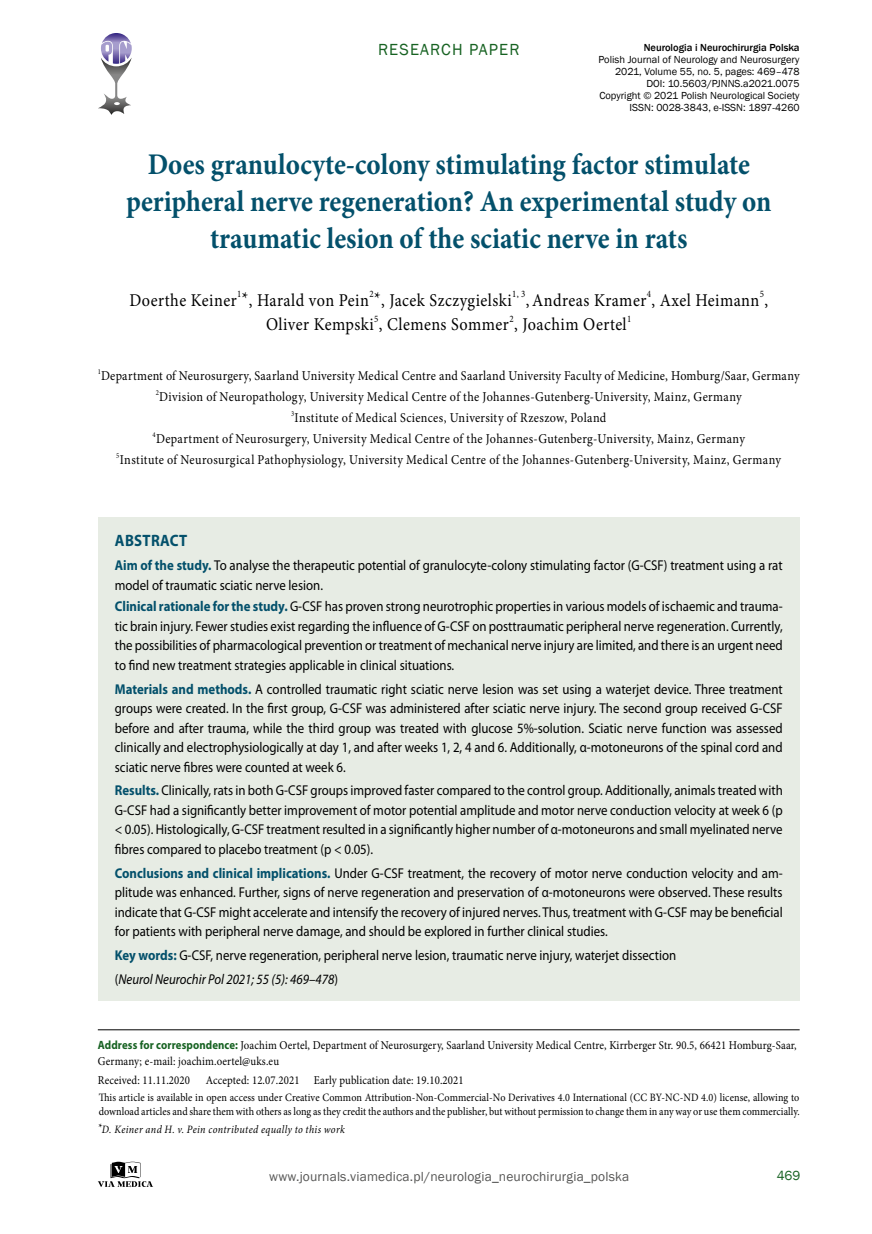
<style>
.page{position:relative;width:872px;height:1234px;background:#fff}
.page>*{position:absolute;margin:0;border:0;box-sizing:border-box;transform-origin:0 0}
.t1{font:700 30px/36.6px "Minion Pro";color:#03506b;text-align:center;scale:.9 1}
.t2{font:18px/24px "Minion Pro";letter-spacing:.03em;color:#000;text-align:center;scale:.9 1}
.t3{font:16.5px "Franklin Gothic";letter-spacing:.07em;color:#176222}
.t4{font:700 16.5px "Myriad Pro";letter-spacing:.02em;color:#03506b;scale:.9 1}
.t5{font:14.25px/19.5px "Myriad Pro";color:#000;text-align:justify;scale:.9 1}
.t6{font:13.5px "Minion Pro";letter-spacing:.025em;color:#000;scale:.9 1}
.t7{font:13.5px "Franklin Gothic";letter-spacing:.01em;color:#575756}
.t8{font:13.5px "Franklin Gothic";color:#176222}
.t9{font:12px/16.5px "Minion Pro";letter-spacing:.01em;color:#000;scale:.9 1}
.t10{font:11.25px/13.8px "Minion Pro";letter-spacing:.005em;color:#000;scale:.9 1}
.t11{font:italic 11.25px "Minion Pro";letter-spacing:.035em;color:#000;scale:.9 1}
.t12{font:10.5px/12px "Franklin Gothic";color:#000;text-align:right}
.t13{font:500 10.5px "Franklin Gothic";color:#000}
.t14{font:7.35px "Minion Pro";color:#000;scale:.9 1}
.s1{font-weight:700;color:#03506b}
.s2{font-style:italic}
.s3{font-family:"Myriad Pro";font-weight:700;color:#176222}
</style>
<div class="page">
<svg style="left:98px;top:1161px;width:55px;height:25px"></svg>
<svg style="left:98px;top:33px;width:34px;height:82px"></svg>
<hr style="left:98px;top:1029px;width:701px;height:1px;background:#000">
<div style="left:98px;top:517px;width:701px;height:483px;background:#e7ece4"></div>
<p class="t3" style="left:378px;top:39px;width:143px">RESEARCH PAPER</p>
<p class="t13" style="left:643px;top:41px;width:157px">Neurologia i Neurochirurgia Polska</p>
<p class="t12" style="left:598px;top:54px;width:203px">Polish Journal of Neurology and Neurosurgery 2021, Volume 55, no. 5, pages: 469–478<br>DOI: 10.5603/PJNNS.a2021.0075<br>Copyright © 2021 Polish Neurological Society ISSN: 0028-3843, e-ISSN: 1897-4260</p>
<h1 class="t1" style="left:126px;top:146px;width:718px">Does granulocyte-colony stimulating factor stimulate peripheral nerve regeneration? An experimental study on traumatic lesion of the sciatic nerve in rats</h1>
<p class="t2" style="left:129px;top:288px;width:711px">Doerthe Keiner<sup>1</sup>*, Harald von Pein<sup>2</sup>*, Jacek Szczygielski<sup>1,</sup> <sup>3</sup>,Andreas Kramer<sup>4</sup>, Axel Heimann<sup>5</sup>,<br>Oliver Kempski<sup>5</sup>, Clemens Sommer<sup>2</sup>, Joachim Oertel<sup>1</sup></p>
<p class="t14" style="left:98px;top:366px;width:5px">1</p>
<p class="t6" style="left:101px;top:366px;width:777px">Department of Neurosurgery, Saarland University Medical Centre and Saarland University Faculty of Medicine, Homburg/Saar, Germany</p>
<p class="t14" style="left:156px;top:387px;width:5px">2</p>
<p class="t6" style="left:159px;top:387px;width:649px">Division of Neuropathology, University Medical Centre of the Johannes-Gutenberg-University, Mainz, Germany</p>
<p class="t14" style="left:291px;top:408px;width:5px">3</p>
<p class="t6" style="left:294px;top:408px;width:348px">Institute of Medical Sciences, University of Rzeszow, Poland</p>
<p class="t14" style="left:152px;top:429px;width:5px">4</p>
<p class="t6" style="left:156px;top:429px;width:656px">Department of Neurosurgery, University Medical Centre of the Johannes-Gutenberg-University, Mainz, Germany</p>
<p class="t14" style="left:116px;top:450px;width:5px">5</p>
<p class="t6" style="left:120px;top:450px;width:736px">Institute of Neurosurgical Pathophysiology, University Medical Centre of the Johannes-Gutenberg-University, Mainz, Germany</p>
<p class="t4" style="left:115px;top:531px;width:82px">ABSTRACT</p>
<p class="t5" style="left:115px;top:556px;width:743px"><span class="s1">Aim of the study.</span> To analyse the therapeutic potential of granulocyte-colony stimulating factor (G-CSF) treatment using a rat model of traumatic sciatic nerve lesion.</p>
<p class="t5" style="left:115px;top:597px;width:743px"><span class="s1">Clinical rationale for the study.</span> G-CSF has proven strong neurotrophic properties in various models of ischaemic and trauma&shy;tic brain injury. Fewer studies exist regarding the influence of G-CSF on posttraumatic peripheral nerve regeneration. Currently, the possibilities of pharmacological prevention or treatment of mechanical nerve injury are limited, and there is an urgent need to find new treatment strategies applicable in clinical situations.</p>
<p class="t5" style="left:115px;top:679px;width:743px"><span class="s1">Materials and methods.</span> A controlled traumatic right sciatic nerve lesion was set using a waterjet device. Three treatment groups were created. In the first group, G-CSF was administered after sciatic nerve injury. The second group received G-CSF before and after trauma, while the third group was treated with glucose 5%-solution. Sciatic nerve function was assessed clinically and electrophysiologically at day 1, and after weeks 1, 2, 4 and 6. Additionally, α-motoneurons of the spinal cord and sciatic nerve fibres were counted at week 6.</p>
<p class="t5" style="left:115px;top:781px;width:743px"><span class="s1">Results.</span> Clinically, rats in both G-CSF groups improved faster compared to the control group. Additionally, animals treated with G-CSF had a significantly better improvement of motor potential amplitude and motor nerve conduction velocity at week 6 (p &lt; 0.05). Histologically, G-CSF treatment resulted in a significantly higher number of α-motoneurons and small myelinated nerve fibres compared to placebo treatment (p &lt; 0.05).</p>
<p class="t5" style="left:115px;top:863px;width:743px"><span class="s1">Conclusions and clinical implications.</span> Under G-CSF treatment, the recovery of motor nerve conduction velocity and am&shy;plitude was enhanced. Further, signs of nerve regeneration and preservation of α-motoneurons were observed. These results indicate that G-CSF might accelerate and intensify the recovery of injured nerves. Thus, treatment with G-CSF may be beneficial for patients with peripheral nerve damage, and should be explored in further clinical studies.</p>
<p class="t5" style="left:115px;top:943px;width:625px;line-height:23.7px"><span class="s1">Key words:</span> G-CSF, nerve regeneration, peripheral nerve lesion, traumatic nerve injury, waterjet dissection (<span class="s2">Neurol Neurochir Pol 2021; 55 (5): 469–478</span>)</p>
<p class="t9" style="left:98px;top:1036px;width:778px"><span class="s3">Address for correspondence:</span> Joachim Oertel, Department of Neurosurgery, Saarland University Medical Centre, Kirrberger Str. 90.5, 66421 Homburg-Saar,<br>Germany; e-mail: joachim.oertel@uks.eu</p>
<p class="t9" style="left:98px;top:1071px;width:104px">Received: 11.11.2020</p>
<p class="t9" style="left:206px;top:1071px;width:288px">Accepted: 12.07.2021 Early publication date: 19.10.2021</p>
<p class="t10" style="left:99px;top:1090px;width:780px">This article is available in open access under Creative Common Attribution-Non-Commercial-No Derivatives 4.0 International (CC BY-NC-ND 4.0) license, allowing to download articles and share them with others as long as they credit the authors and the publisher, but without permission to change them in any way or use them commercially.</p>
<p class="t11" style="left:98px;top:1120px;width:276px">*D. Keiner and H. v. Pein contributed equally to this work</p>
<p class="t7" style="left:269px;top:1167px;width:361px">www.journals.viamedica.pl/neurologia_neurochirurgia_polska</p>
<p class="t8" style="left:776px;top:1166px;width:25px">469</p>
</div>
